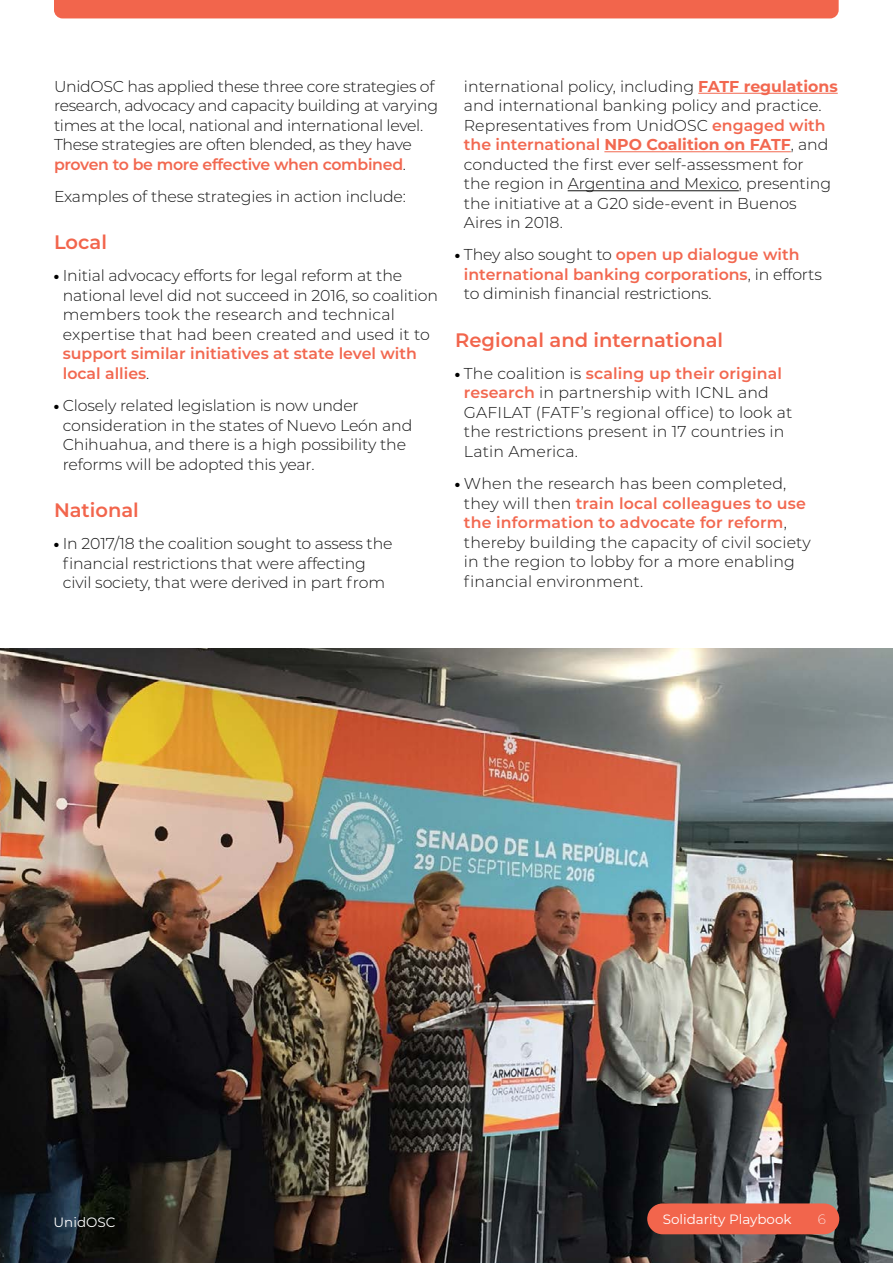
<style>
.page{position:relative;width:893px;height:1263px;background:#fff}
.page>*{position:absolute;margin:0;border:0;box-sizing:border-box;transform-origin:0 0}
.t1{font:600 19.5px "Montserrat";color:#f2654c}
.t2{font:300 15.75px/19.5px "Montserrat";letter-spacing:-.01em;color:#141414}
.t3{font:300 15.75px/19.5px "Montserrat";letter-spacing:.01em;color:#141414}
.t4{font:600 15.75px/19.5px "Montserrat";color:#f26850}
.t5{font:13.5px "Montserrat";color:#fff}
.t6{font:200 13.5px "Montserrat";color:#fff}
.s1{font-weight:600;color:#f26850}
.s2{color:#000}
.s3{font-weight:300;color:#141414}
.s4{font-weight:700;color:#f26850}
</style>
<div class="page">
<img style="left:0;top:648px;width:893px;height:615px">
<div style="left:647px;top:1203px;width:192px;height:31px;background:#f2654c;border-radius:15px"></div>
<div style="left:54px;top:0;width:785px;height:18px;background:#f2654c"></div>
<hr style="left:698px;top:93px;width:140px;height:1px;background:#f26850">
<hr style="left:604px;top:151px;width:187px;height:1px;background:#f26850">
<hr style="left:568px;top:190px;width:171px;height:1px;background:#141414">
<p class="t2" style="left:54px;top:76px;width:386px">UnidOSC has applied these three core strategies of research, advocacy and capacity building at varying times at the local, national and international level.<br>These strategies are often blended, as they have <span class="s1">proven to be more effective when combined</span>.</p>
<p class="t2" style="left:54px;top:186px;width:353px">Examples of these strategies in action include:</p>
<p class="t1" style="left:54px;top:228px;width:54px">Local</p>
<p class="t2" style="left:63px;top:266px;width:377px;text-indent:-9px"><span class="s2">●</span> Initial advocacy efforts for legal reform at the national level did not succeed in 2016, so coalition members took the research and technical expertise that had been created and used it to</p>
<p class="t4" style="left:63px;top:343px;width:356px">support similar initiatives at state level with local allies<span class="s3">.</span></p>
<p class="t2" style="left:63px;top:395px;width:351px;text-indent:-9px"><span class="s2">●</span> Closely related legislation is now under consideration in the states of Nuevo León and Chihuahua, and there is a high possibility the reforms will be adopted this year.</p>
<p class="t1" style="left:54px;top:496px;width:86px">National</p>
<p class="t2" style="left:63px;top:533px;width:331px;text-indent:-9px"><span class="s2">●</span> In 2017/18 the coalition sought to assess the financial restrictions that were affecting civil society, that were derived in part from</p>
<p class="t2" style="left:464px;top:76px;width:375px">international policy, including <span class="s4">FATF regulations </span>and international banking policy and practice.<br>Representatives from UnidOSC <span class="s1">engaged with the international</span> <span class="s4">NPO Coalition on FATF</span>, and conducted the first ever self-assessment for<br>the region in Argentina and Mexico, presenting the initiative at a G20 side-event in Buenos Aires in 2018.</p>
<p class="t2" style="left:464px;top:245px;width:359px;text-indent:-9px"><span class="s2">●</span> They also sought to <span class="s1">open up dialogue with international banking corporations</span>, in efforts to diminish financial restrictions.</p>
<p class="t1" style="left:455px;top:326px;width:270px">Regional and international</p>
<p class="t3" style="left:464px;top:363px;width:330px;text-indent:-9px"><span class="s2">●</span> The coalition is <span class="s1">scaling up their original research</span> in partnership with ICNL and GAFILAT (FATF’s regional office) to look at the restrictions present in 17 countries in Latin America.</p>
<p class="t3" style="left:464px;top:473px;width:348px;text-indent:-9px"><span class="s2">●</span> When the research has been completed, they will then <span class="s1">train local colleagues to use the information to advocate for reform</span>, thereby building the capacity of civil society in the region to lobby for a more enabling financial environment.</p>
<p class="t5" style="left:54px;top:1213px;width:63px">UnidOSC</p>
<p class="t5" style="left:663px;top:1210px;width:130px">Solidarity Playbook</p>
<p class="t6" style="left:818px;top:1210px;width:10px">6</p>
</div>
